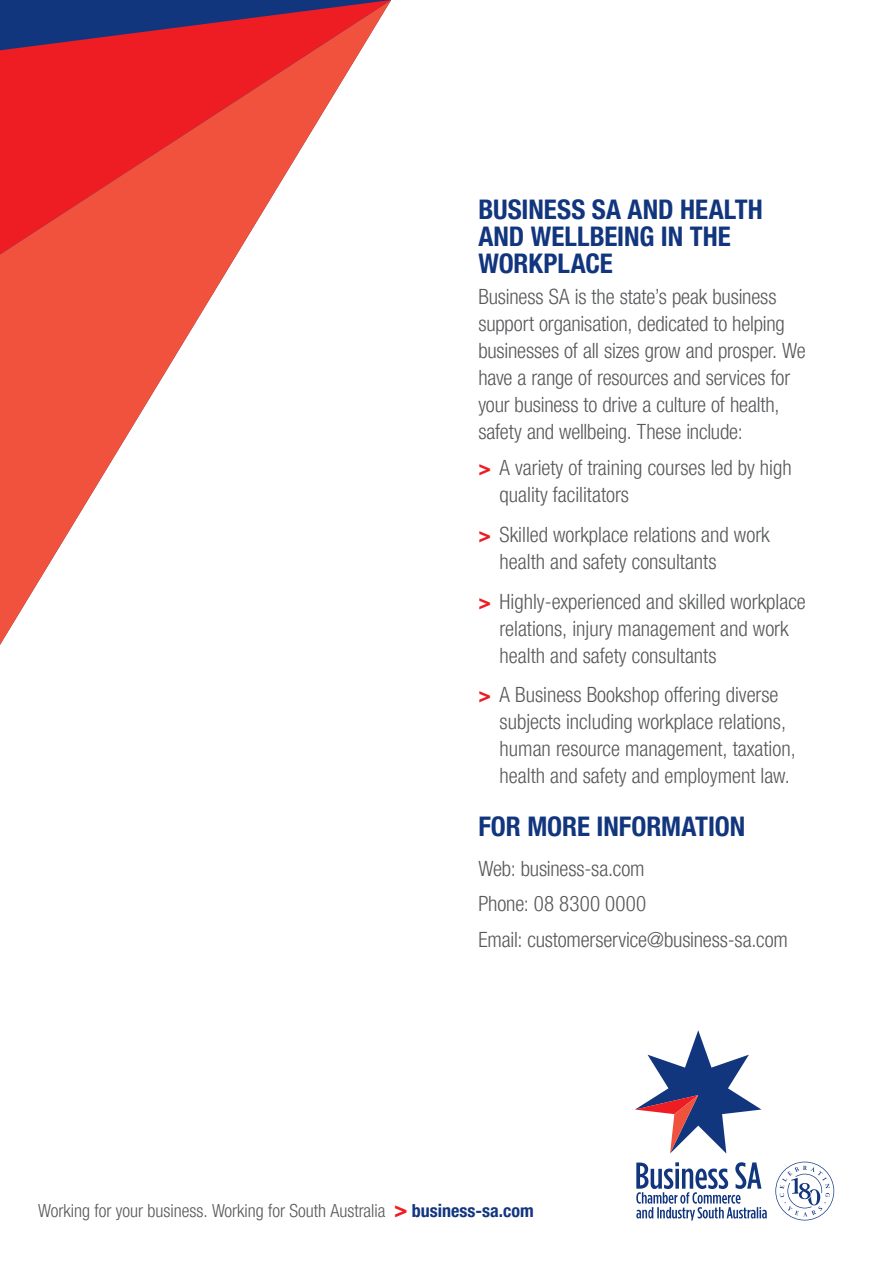
<style>
.page{position:relative;width:893px;height:1263px;background:#fff}
.page>*{position:absolute;margin:0;border:0;box-sizing:border-box;transform-origin:0 0}
.t1{font:700 condensed 27px/27px "Helvetica Neue LTW1 G";color:#11367e}
.t2{font:300 condensed 21px/27px "Helvetica Neue LTW1 G";color:#57585a}
.t3{font:300 condensed 18px "Helvetica Neue LTW1 G";color:#57585a}
.s1{font-weight:700;color:#ee1d23}
.s2{font-weight:700;font-size:22.5px;color:#ee1d23}
.s3{font-weight:700;color:#11367e}
</style>
<div class="page">
<svg style="left:0;top:0;width:391px;height:645px"></svg>
<svg style="left:635px;top:1030px;width:126px;height:123px"></svg>
<svg style="left:636px;top:1162px;width:131px;height:58px"></svg>
<svg style="left:775px;top:1162px;width:59px;height:58px"></svg>
<p class="t1" style="left:478px;top:196px;width:286px">BUSINESS SA AND HEALTH<br>AND WELLBEING IN THE<br>WORKPLACE</p>
<p class="t2" style="left:478px;top:284px;width:329px">Business SA is the state’s peak business support organisation, dedicated to helping businesses of all sizes grow and prosper. We have a range of resources and services for your business to drive a culture of health, safety and wellbeing. These include:</p>
<p class="t2" style="left:500px;top:454px;width:294px;text-indent:-21px"><span class="s1">&gt;</span> A variety of training courses led by high quality facilitators</p>
<p class="t2" style="left:500px;top:521px;width:272px;text-indent:-21px"><span class="s1">&gt;</span> Skilled workplace relations and work health and safety consultants</p>
<p class="t2" style="left:500px;top:588px;width:308px;text-indent:-21px"><span class="s1">&gt;</span> Highly-experienced and skilled workplace relations, injury management and work health and safety consultants</p>
<p class="t2" style="left:500px;top:681px;width:298px;text-indent:-21px"><span class="s1">&gt;</span> A Business Bookshop offering diverse subjects including workplace relations, human resource management, taxation, health and safety and employment law.</p>
<p class="t1" style="left:478px;top:813px;width:268px">FOR MORE INFORMATION</p>
<p class="t2" style="left:478px;top:850px;width:311px;line-height:35.5px">Web: business-sa.com<br>Phone: 08 8300 0000<br>Email: customerservice@business-sa.com</p>
<p class="t3" style="left:38px;top:1200px;width:497px">Working for your business. Working for South Australia <span class="s2">&gt;</span> <span class="s3">business-sa.com</span></p>
</div>
